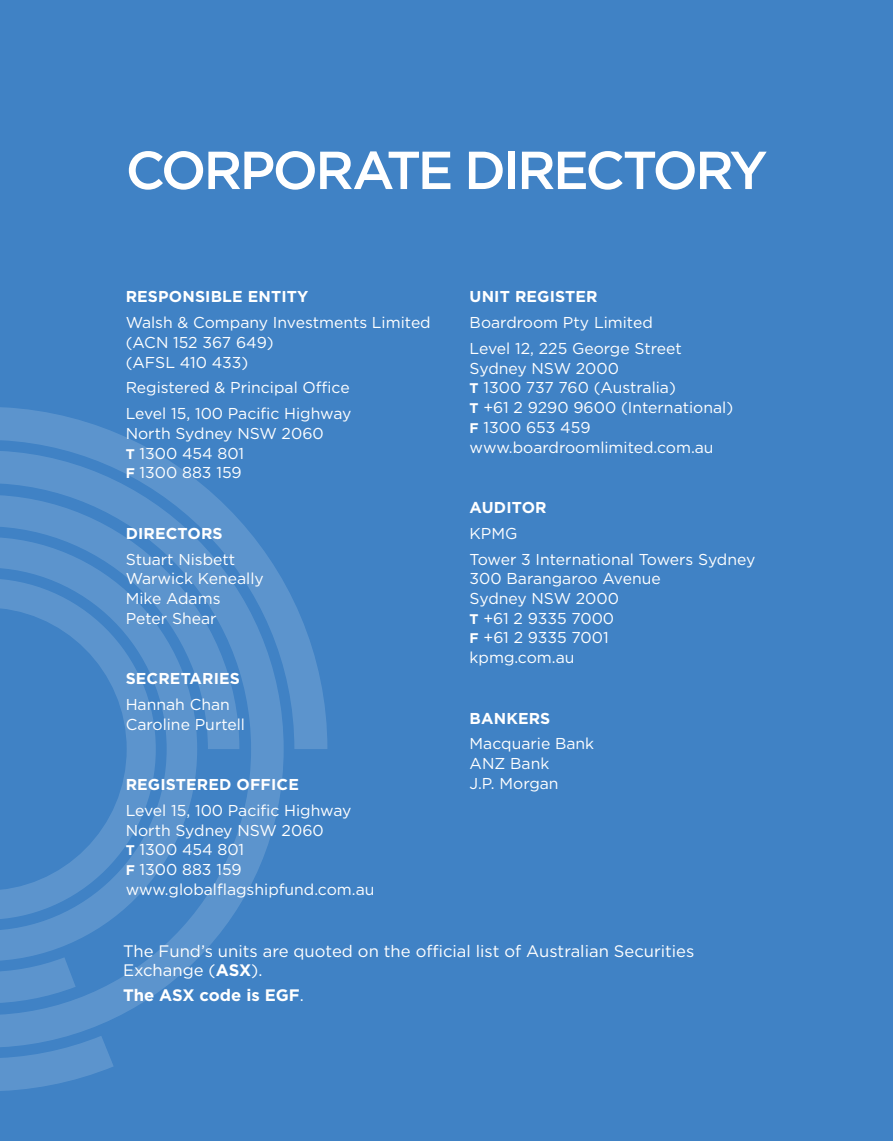
<style>
.page{position:relative;width:893px;height:1141px;background:#4082c5}
.page>*{position:absolute;margin:0;border:0;box-sizing:border-box;transform-origin:0 0}
.t1{font:500 53.38px "Gotham";letter-spacing:-.05em;color:#fff}
.t2{font:16.62px/18.9px "Gotham";color:#fff}
.t3{font:700 16.62px "Gotham";color:#fff}
.t4{font:15.75px/19.6px "Gotham";color:#fff}
.t5{font:700 15.75px "Gotham";letter-spacing:.01em;color:#fff}
.s1{font-weight:700;font-size:14px}
.s2{font-weight:700}
.s3{font-weight:400}
</style>
<div class="page">
<svg style="left:0;top:407px;width:327px;height:684px"></svg>
<h1 class="t1" style="left:126px;top:135px;width:643px">CORPORATE DIRECTORY</h1>
<p class="t5" style="left:126px;top:286px;width:184px">RESPONSIBLE ENTITY</p>
<p class="t4" style="left:126px;top:313px;width:307px">Walsh &amp; Company Investments Limited (ACN 152 367 649)<br>(AFSL 410 433)</p>
<p class="t4" style="left:126px;top:375px;width:227px;line-height:25.9px">Registered &amp; Principal Office<br>Level 15, 100 Pacific Highway</p>
<p class="t4" style="left:126px;top:423px;width:200px">North Sydney NSW 2060<br><span class="s1">T</span> 1300 454 801<br><span class="s1">F</span> 1300 883 159</p>
<p class="t5" style="left:126px;top:523px;width:99px">DIRECTORS</p>
<p class="t4" style="left:126px;top:549px;width:140px">Stuart Nisbett<br>Warwick Keneally<br>Mike Adams<br>Peter Shear</p>
<p class="t5" style="left:126px;top:668px;width:116px">SECRETARIES</p>
<p class="t4" style="left:126px;top:694px;width:121px">Hannah Chan<br>Caroline Purtell</p>
<p class="t5" style="left:126px;top:774px;width:175px">REGISTERED OFFICE</p>
<p class="t4" style="left:126px;top:800px;width:250px">Level 15, 100 Pacific Highway<br>North Sydney NSW 2060<br><span class="s1">T</span> 1300 454 801<br><span class="s1">F</span> 1300 883 159 www.globalflagshipfund.com.au</p>
<p class="t5" style="left:470px;top:286px;width:130px">UNIT REGISTER</p>
<p class="t4" style="left:470px;top:309px;width:214px;line-height:25.9px">Boardroom Pty Limited<br>Level 12, 225 George Street</p>
<p class="t4" style="left:470px;top:358px;width:265px">Sydney NSW 2000<br><span class="s1">T</span> 1300 737 760 (Australia)<br><span class="s1">T</span> +61 2 9290 9600 (International)<br><span class="s1">F</span> 1300 653 459 www.boardroomlimited.com.au</p>
<p class="t5" style="left:470px;top:497px;width:79px">AUDITOR</p>
<p class="t4" style="left:470px;top:520px;width:287px;line-height:25.9px">KPMG<br>Tower 3 International Towers Sydney</p>
<p class="t4" style="left:470px;top:569px;width:193px">300 Barangaroo Avenue<br>Sydney NSW 2000<br><span class="s1">T</span> +61 2 9335 7000<br><span class="s1">F</span> +61 2 9335 7001 kpmg.com.au</p>
<p class="t5" style="left:470px;top:707px;width:82px">BANKERS</p>
<p class="t4" style="left:470px;top:734px;width:126px">Macquarie Bank<br>ANZ Bank<br>J.P. Morgan</p>
<p class="t2" style="left:123px;top:942px;width:573px">The Fund’s units are quoted on the official list of Australian Securities<br>Exchange (<span class="s2">ASX</span>).</p>
<p class="t3" style="left:123px;top:984px;width:182px">The ASX code is EGF<span class="s3">.</span></p>
</div>
